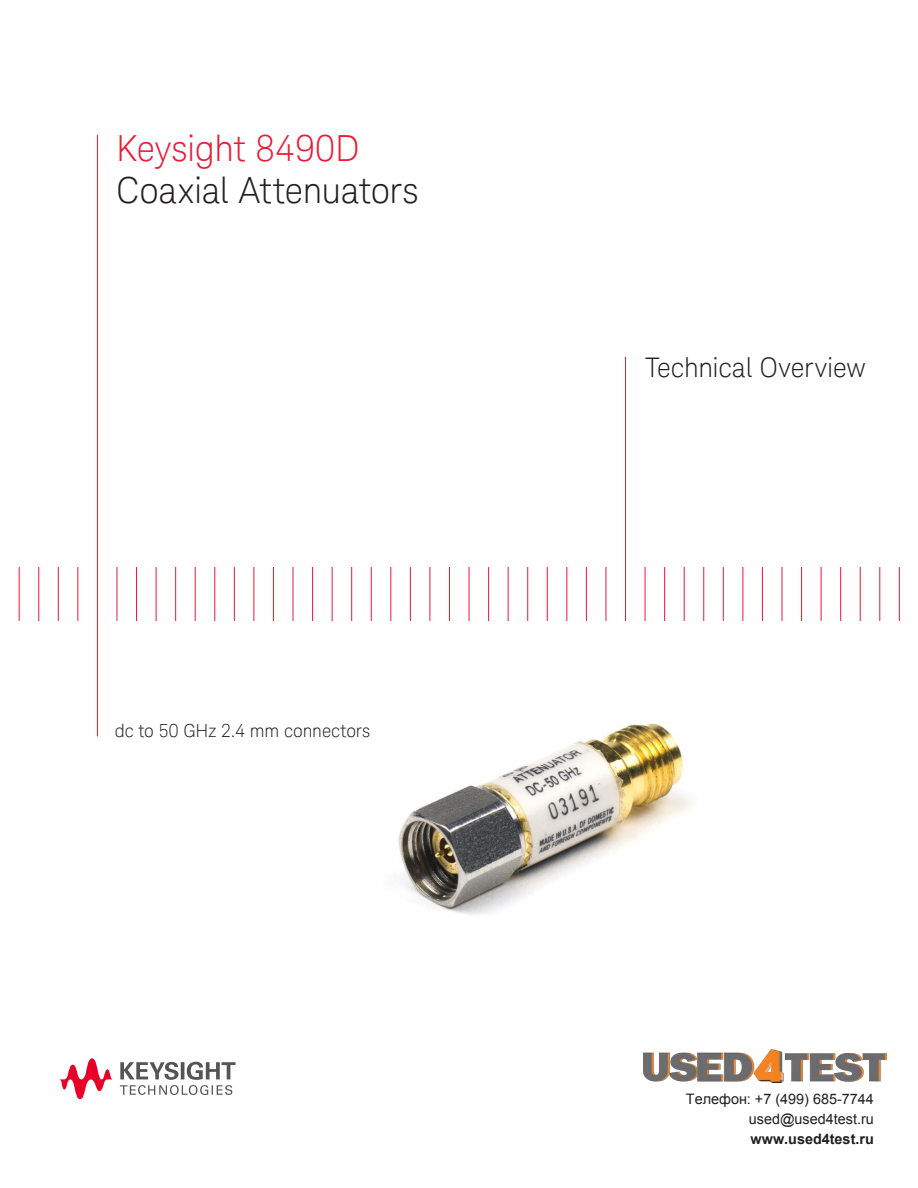
<style>
.page{position:relative;width:918px;height:1188px;background:#fff}
.page>*{position:absolute;margin:0;border:0;box-sizing:border-box;transform-origin:0 0}
.K_Title_-_Main__Blac{font:300 36px "Keysight Sans";letter-spacing:-.01em;color:#231f20}
.K_Title_-_Main__Red{font:300 36px "Keysight Sans";letter-spacing:-.005em;color:#ed1a36}
.K_Title_-_Document_T{font:300 27px "Keysight Sans";letter-spacing:-.01em;color:#231f20}
.K_Heading_3{font:300 18px "Keysight Sans";letter-spacing:-.005em;color:#231f20}
.t1{font:14.4px/20.2px "Arial";color:#231f20;text-align:right}
.t2{font:700 14.4px "Arial";color:#231f20}
</style>
<div class="page">
<svg style="left:120px;top:1062px;width:116px;height:33px"></svg>
<svg style="left:60px;top:1058px;width:53px;height:41px"></svg>
<img style="left:396px;top:723px;width:294px;height:192px">
<hr style="left:19px;top:567px;width:1px;height:54px;background:#ed1a36">
<hr style="left:38px;top:567px;width:1px;height:54px;background:#ed1a36">
<hr style="left:58px;top:567px;width:1px;height:54px;background:#ed1a36">
<hr style="left:77px;top:567px;width:1px;height:54px;background:#ed1a36">
<hr style="left:97px;top:135px;width:1px;height:601px;background:#ed1a36">
<hr style="left:117px;top:567px;width:1px;height:54px;background:#ed1a36">
<hr style="left:136px;top:567px;width:1px;height:54px;background:#ed1a36">
<hr style="left:156px;top:567px;width:1px;height:54px;background:#ed1a36">
<hr style="left:175px;top:567px;width:1px;height:54px;background:#ed1a36">
<hr style="left:195px;top:567px;width:1px;height:54px;background:#ed1a36">
<hr style="left:214px;top:567px;width:1px;height:54px;background:#ed1a36">
<hr style="left:234px;top:567px;width:1px;height:54px;background:#ed1a36">
<hr style="left:254px;top:567px;width:1px;height:54px;background:#ed1a36">
<hr style="left:273px;top:567px;width:1px;height:54px;background:#ed1a36">
<hr style="left:293px;top:567px;width:1px;height:54px;background:#ed1a36">
<hr style="left:312px;top:567px;width:1px;height:54px;background:#ed1a36">
<hr style="left:332px;top:567px;width:1px;height:54px;background:#ed1a36">
<hr style="left:351px;top:567px;width:1px;height:54px;background:#ed1a36">
<hr style="left:371px;top:567px;width:1px;height:54px;background:#ed1a36">
<hr style="left:390px;top:567px;width:1px;height:54px;background:#ed1a36">
<hr style="left:410px;top:567px;width:1px;height:54px;background:#ed1a36">
<hr style="left:430px;top:567px;width:1px;height:54px;background:#ed1a36">
<hr style="left:449px;top:567px;width:1px;height:54px;background:#ed1a36">
<hr style="left:469px;top:567px;width:1px;height:54px;background:#ed1a36">
<hr style="left:488px;top:567px;width:1px;height:54px;background:#ed1a36">
<hr style="left:508px;top:567px;width:1px;height:54px;background:#ed1a36">
<hr style="left:527px;top:567px;width:1px;height:54px;background:#ed1a36">
<hr style="left:547px;top:567px;width:1px;height:54px;background:#ed1a36">
<hr style="left:566px;top:567px;width:1px;height:54px;background:#ed1a36">
<hr style="left:586px;top:567px;width:1px;height:54px;background:#ed1a36">
<hr style="left:606px;top:567px;width:1px;height:54px;background:#ed1a36">
<hr style="left:625px;top:357px;width:1px;height:264px;background:#ed1a36">
<hr style="left:645px;top:567px;width:1px;height:54px;background:#ed1a36">
<hr style="left:664px;top:567px;width:1px;height:54px;background:#ed1a36">
<hr style="left:684px;top:567px;width:1px;height:54px;background:#ed1a36">
<hr style="left:703px;top:567px;width:1px;height:54px;background:#ed1a36">
<hr style="left:723px;top:567px;width:1px;height:54px;background:#ed1a36">
<hr style="left:742px;top:567px;width:1px;height:54px;background:#ed1a36">
<hr style="left:762px;top:567px;width:1px;height:54px;background:#ed1a36">
<hr style="left:782px;top:567px;width:1px;height:54px;background:#ed1a36">
<hr style="left:801px;top:567px;width:1px;height:54px;background:#ed1a36">
<hr style="left:821px;top:567px;width:1px;height:54px;background:#ed1a36">
<hr style="left:840px;top:567px;width:1px;height:54px;background:#ed1a36">
<hr style="left:860px;top:567px;width:1px;height:54px;background:#ed1a36">
<hr style="left:879px;top:567px;width:1px;height:54px;background:#ed1a36">
<hr style="left:899px;top:567px;width:1px;height:54px;background:#ed1a36">
<img style="left:643px;top:1049px;width:244px;height:33px">
<p class="K_Title_-_Main__Red" style="left:116px;top:127px;width:245px">Keysight 8490D</p>
<p class="K_Title_-_Main__Blac" style="left:116px;top:169px;width:304px">Coaxial Attenuators</p>
<p class="K_Heading_3" style="left:115px;top:720px;width:257px">dc to 50 GHz 2.4 mm connectors</p>
<p class="K_Title_-_Document_T" style="left:645px;top:351px;width:222px">Technical Overview</p>
<p class="t1" style="left:686px;top:1089px;width:189px">Телефон: +7 (499) 685-7744 used@used4test.ru</p>
<p class="t2" style="left:751px;top:1129px;width:125px">www.used4test.ru</p>
</div>
